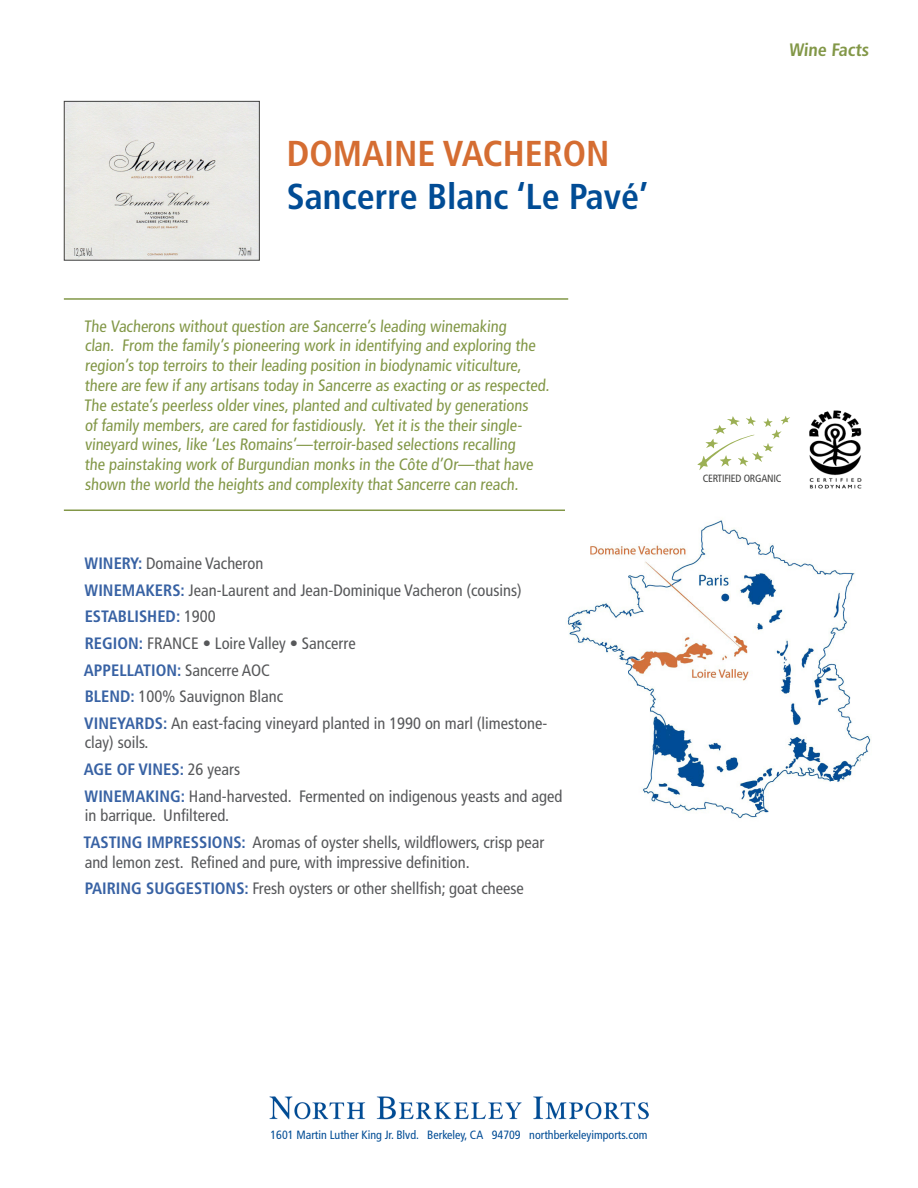
<style>
.page{position:relative;width:918px;height:1188px;background:#fff}
.page>*{position:absolute;margin:0;border:0;box-sizing:border-box;transform-origin:0 0}
.t1{font:700 condensed 36px "Frutiger LT Std";color:#014c95}
.t2{font:700 condensed 36px "Frutiger LT Std";color:#d56d32}
.t3{font:700 condensed 18px "Frutiger LT Std";color:#829747}
.t4{font:condensed 16.5px/19.8px "Frutiger LT Std";color:#829747}
.info{font:condensed 16.5px/19.8px "Frutiger LT Std";color:#57585a}
.info-2{font:700 condensed 16.5px "Frutiger LT Std";color:#3862a4}
.t5{font:condensed 12px "Frutiger LT Std";color:#014c95}
.t6{font:condensed 10.5px "Frutiger LT Std";letter-spacing:-.02em;color:#424241}
.s1{font-weight:700;color:#3862a4}
.s2{font-weight:400;color:#57585a}
</style>
<div class="page">
<hr style="left:64px;top:298px;width:504px;height:2px;background:#829747">
<hr style="left:64px;top:510px;width:504px;height:1px;background:#829747">
<img style="left:566px;top:510px;width:305px;height:309px">
<svg style="left:697px;top:416px;width:93px;height:54px"></svg>
<img style="left:809px;top:410px;width:53px;height:79px">
<img style="left:66px;top:103px;width:192px;height:155px">
<div style="left:64px;top:101px;width:196px;height:159px;border:1px solid #424241"></div>
<img style="left:269px;top:1097px;width:380px;height:23px">
<p class="t2" style="left:287px;top:132px;width:324px">DOMAINE VACHERON</p>
<p class="t1" style="left:287px;top:175px;width:363px">Sancerre Blanc ‘Le Pavé’</p>
<p class="t4" style="left:84px;top:316px;width:469px">The Vacherons without question are Sancerre’s leading winemaking<br>clan. From the family’s pioneering work in identifying and exploring the region’s top terroirs to their leading position in biodynamic viticulture, there are few if any artisans today in Sancerre as exacting or as respected.<br>The estate’s peerless older vines, planted and cultivated by generations<br>of family members, are cared for fastidiously. Yet it is the their single&shy;vineyard wines, like ‘Les Romains’—terroir-based selections recalling<br>the painstaking work of Burgundian monks in the Côte d’Or—that have shown the world the heights and complexity that Sancerre can reach.</p>
<p class="info" style="left:85px;top:554px;width:180px"><span class="s1">WINERY:</span> Domaine Vacheron</p>
<p class="info" style="left:85px;top:580px;width:439px"><span class="s1">WINEMAKERS:</span> Jean-Laurent and Jean-Dominique Vacheron (cousins)</p>
<p class="info-2" style="left:85px;top:607px;width:132px">ESTABLISHED: <span class="s2">1900</span></p>
<p class="info" style="left:85px;top:634px;width:272px"><span class="s1">REGION:</span> FRANCE • Loire Valley • Sancerre</p>
<p class="info-2" style="left:84px;top:660px;width:188px">APPELLATION: <span class="s2">Sancerre AOC</span></p>
<p class="info" style="left:85px;top:687px;width:200px"><span class="s1">BLEND:</span> 100% Sauvignon Blanc</p>
<p class="info" style="left:84px;top:713px;width:464px"><span class="s1">VINEYARDS:</span> An east-facing vineyard planted in 1990 on marl (limestone&shy;clay) soils.</p>
<p class="info-2" style="left:84px;top:759px;width:158px">AGE OF VINES: <span class="s2">26 years</span></p>
<p class="info" style="left:85px;top:786px;width:479px"><span class="s1">WINEMAKING:</span> Hand-harvested. Fermented on indigenous yeasts and aged in barrique. Unfiltered.</p>
<p class="info" style="left:84px;top:832px;width:462px"><span class="s1">TASTING IMPRESSIONS:</span> Aromas of oyster shells, wildflowers, crisp pear and lemon zest. Refined and pure, with impressive definition.</p>
<p class="info" style="left:85px;top:879px;width:441px"><span class="s1">PAIRING SUGGESTIONS:</span> Fresh oysters or other shellfish; goat cheese</p>
<p class="t3" style="left:789px;top:39px;width:83px">Wine Facts</p>
<p class="t6" style="left:703px;top:472px;width:80px">CERTIFIED ORGANIC</p>
<p class="t5" style="left:271px;top:1128px;width:378px">1601 Martin Luther King Jr. Blvd. Berkeley, CA 94709 northberkeleyimports.com</p>
</div>
